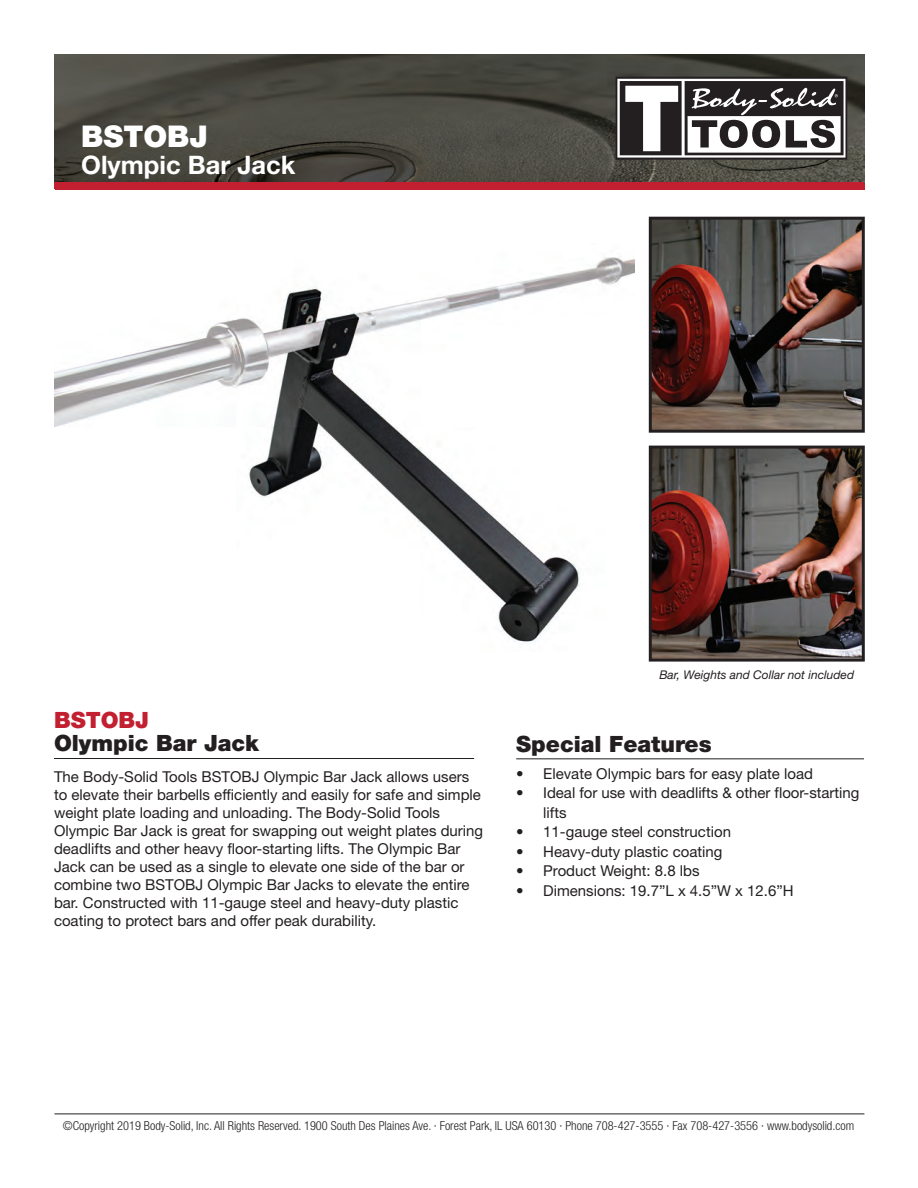
<style>
.page{position:relative;width:918px;height:1188px;background:#fff}
.page>*{position:absolute;margin:0;border:0;box-sizing:border-box;transform-origin:0 0}
.t1{font:900 30px "Helvetica Neue LT Std";color:#fff}
.t2{font:700 25.5px "Helvetica Neue LT Std";color:#fff}
.t3{font:900 22.5px "Helvetica Neue LT Std";color:#231f20}
.t4{font:900 22.5px "Helvetica Neue LT Std";color:#c21f31}
.t5{font:15px/18px "Helvetica Neue LT Std";color:#231f20}
.t6{font:300 condensed 12.3px "Helvetica Neue LT Std";color:#231f20}
.t7{font:italic 12px "Helvetica Neue LT Std";color:#231f20}
</style>
<div class="page">
<img style="left:54px;top:54px;width:810px;height:128px">
<div style="left:54px;top:182px;width:810px;height:7px;background:#c21f31"></div>
<hr style="left:54px;top:1114px;width:810px;height:1px;background:#231f20">
<svg style="left:616px;top:77px;width:232px;height:83px"></svg>
<hr style="left:516px;top:758px;width:348px;height:1px;background:#231f20">
<hr style="left:54px;top:758px;width:420px;height:1px;background:#231f20">
<img style="left:54px;top:257px;width:581px;height:386px">
<img style="left:653px;top:221px;width:208px;height:208px">
<div style="left:649px;top:217px;width:216px;height:216px;border:3px solid #231f20"></div>
<img style="left:653px;top:450px;width:208px;height:208px">
<div style="left:649px;top:446px;width:216px;height:216px;border:3px solid #231f20"></div>
<h1 class="t1" style="left:81px;top:118px;width:128px">BSTOBJ</h1>
<h2 class="t2" style="left:81px;top:149px;width:216px">Olympic Bar Jack</h2>
<h3 class="t4" style="left:54px;top:706px;width:97px">BSTOBJ</h3>
<h3 class="t3" style="left:54px;top:730px;width:207px">Olympic Bar Jack</h3>
<p class="t5" style="left:54px;top:768px;width:431px">The Body-Solid Tools BSTOBJ Olympic Bar Jack allows users to elevate their barbells efficiently and easily for safe and simple weight plate loading and unloading. The Body-Solid Tools Olympic Bar Jack is great for swapping out weight plates during deadlifts and other heavy floor-starting lifts. The Olympic Bar Jack can be used as a single to elevate one side of the bar or combine two BSTOBJ Olympic Bar Jacks to elevate the entire bar. Constructed with 11-gauge steel and heavy-duty plastic coating to protect bars and offer peak durability.</p>
<p class="t7" style="left:659px;top:667px;width:196px">Bar, Weights and Collar not included</p>
<h3 class="t3" style="left:516px;top:730px;width:197px">Special Features</h3>
<p class="t5" style="left:516px;top:764px;width:298px">• Elevate Olympic bars for easy plate load</p>
<p class="t5" style="left:543px;top:783px;width:318px;line-height:19.5px;text-indent:-27px">• Ideal for use with deadlifts &amp; other floor-starting lifts</p>
<p class="t5" style="left:516px;top:823px;width:216px">• 11-gauge steel construction</p>
<p class="t5" style="left:516px;top:842px;width:208px">• Heavy-duty plastic coating</p>
<p class="t5" style="left:516px;top:862px;width:185px">• Product Weight: 8.8 lbs</p>
<p class="t5" style="left:516px;top:881px;width:279px">• Dimensions: 19.7”L x 4.5”W x 12.6”H</p>
<p class="t6" style="left:63px;top:1118px;width:793px">©Copyright 2019 Body-Solid, Inc. All Rights Reserved. 1900 South Des Plaines Ave. · Forest Park, IL USA 60130 · Phone 708-427-3555 · Fax 708-427-3556 · www.bodysolid.com</p>
</div>
